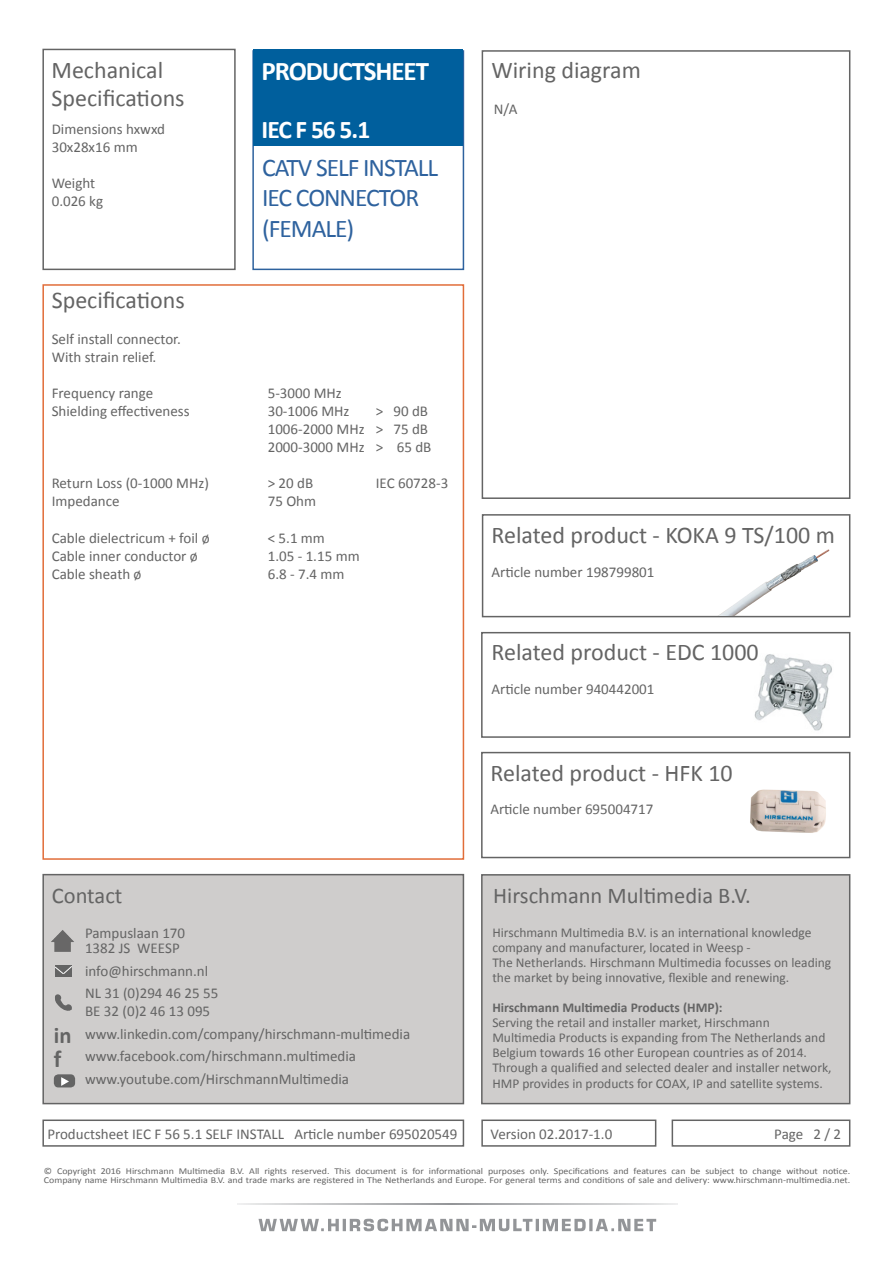
<style>
.page{position:relative;width:893px;height:1263px;background:#fff}
.page>*{position:absolute;margin:0;border:0;box-sizing:border-box;transform-origin:0 0}
.t1{font:700 27px "Calibri";letter-spacing:-.04em;color:#fff}
.t2{font:25.5px/30.6px "Calibri";letter-spacing:-.04em;color:#2e629e}
.t3{font:700 25.5px "Calibri";color:#fff}
.t4{font:24px "Calibri";color:#646464}
.t5{font:700 24px "Calibri";color:#646464}
.t6{font:700 22.95px "Calibri";color:#646464}
.t7{font:22.5px "Calibri";color:#646464}
.t8{font:15px/22.5px "Calibri";color:#646464}
.t9{font:13.5px/15.3px "Calibri";color:#646464}
.t10{font:700 13.5px "Calibri";color:#646464}
.t11{font:9px/9px "Calibri";color:#646464;scale:1.1 1}
</style>
<div class="page">
<div style="left:43px;top:875px;width:420px;height:228px;background:#cfcdcc"></div>
<img style="left:51px;top:930px;width:23px;height:22px">
<div style="left:42px;top:874px;width:422px;height:230px;border:2px solid #646464"></div>
<div style="left:481px;top:874px;width:369px;height:230px;background:#cfcdcc;border:2px solid #646464"></div>
<div style="left:42px;top:284px;width:422px;height:576px;border:2px solid #e16d39"></div>
<hr style="left:237px;top:1203px;width:441px;height:2px;background:#939598">
<svg style="left:259px;top:1219px;width:397px;height:12px"></svg>
<div style="left:42px;top:1119px;width:422px;height:28px;border:2px solid #646464"></div>
<div style="left:481px;top:1119px;width:175px;height:28px;border:2px solid #646464"></div>
<div style="left:672px;top:1119px;width:178px;height:28px;border:2px solid #646464"></div>
<div style="left:252px;top:50px;width:212px;height:220px;border:2px solid #2e629e"></div>
<div style="left:253px;top:49px;width:210px;height:97px;background:#005f9d"></div>
<div style="left:42px;top:49px;width:194px;height:221px;border:2px solid #646464"></div>
<div style="left:54px;top:1074px;width:21px;height:13px;background:#646464;border-radius:4px"></div>
<svg style="left:59px;top:1077px;width:13px;height:11px"></svg>
<div style="left:55px;top:965px;width:17px;height:11px;background:#646464"></div>
<svg style="left:55px;top:966px;width:17px;height:8px"></svg>
<svg style="left:55px;top:994px;width:17px;height:17px"></svg>
<div style="left:482px;top:514px;width:368px;height:103px;border:2px solid #646464"></div>
<div style="left:481px;top:752px;width:369px;height:106px;border:2px solid #646464"></div>
<div style="left:481px;top:632px;width:369px;height:106px;border:2px solid #646464"></div>
<img style="left:754px;top:654px;width:78px;height:77px">
<img style="left:717px;top:549px;width:115px;height:67px">
<img style="left:750px;top:789px;width:76px;height:44px">
<div style="left:482px;top:50px;width:368px;height:449px;border:2px solid #646464"></div>
<p class="t4" style="left:51px;top:53px;width:113px">Mechanical</p>
<p class="t4" style="left:491px;top:53px;width:151px">Wiring diagram</p>
<p class="t4" style="left:51px;top:82px;width:135px">Specifications</p>
<p class="t8" style="left:52px;top:120px;width:115px;line-height:18px">Dimensions hxwxd<br>30x28x16 mm</p>
<p class="t8" style="left:52px;top:174px;width:53px;line-height:18px">Weight<br>0.026 kg</p>
<p class="t1" style="left:262px;top:52px;width:169px">PRODUCTSHEET</p>
<p class="t8" style="left:494px;top:98px;width:25px">N/A</p>
<p class="t3" style="left:262px;top:112px;width:110px">IEC F 56 5.1</p>
<p class="t2" style="left:262px;top:151px;width:178px">CATV SELF INSTALL<br>IEC CONNECTOR (FEMALE)</p>
<p class="t4" style="left:52px;top:284px;width:135px">Specifications</p>
<p class="t8" style="left:52px;top:328px;width:131px">Self install connector.</p>
<p class="t8" style="left:52px;top:346px;width:106px">With strain relief.</p>
<p class="t8" style="left:52px;top:382px;width:103px">Frequency range</p>
<p class="t8" style="left:268px;top:382px;width:76px">5-3000 MHz</p>
<p class="t8" style="left:52px;top:400px;width:139px">Shielding effectiveness</p>
<p class="t8" style="left:268px;top:400px;width:83px">30-1006 MHz</p>
<p class="t8" style="left:376px;top:400px;width:54px">&gt; 90 dB</p>
<p class="t8" style="left:268px;top:418px;width:162px">1006-2000 MHz &gt; 75 dB</p>
<p class="t8" style="left:268px;top:436px;width:165px">2000-3000 MHz &gt; 65 dB</p>
<p class="t8" style="left:52px;top:472px;width:159px">Return Loss (0-1000 MHz)</p>
<p class="t8" style="left:268px;top:472px;width:47px">&gt; 20 dB</p>
<p class="t8" style="left:376px;top:472px;width:74px">IEC 60728-3</p>
<p class="t8" style="left:52px;top:490px;width:69px">Impedance</p>
<p class="t8" style="left:268px;top:490px;width:50px">75 Ohm</p>
<p class="t8" style="left:52px;top:526px;width:159px">Cable dielectricum + foil ø</p>
<p class="t8" style="left:268px;top:526px;width:59px">&lt; 5.1 mm</p>
<p class="t8" style="left:52px;top:544px;width:148px">Cable inner conductor ø</p>
<p class="t8" style="left:268px;top:544px;width:93px">1.05 - 1.15 mm</p>
<p class="t8" style="left:52px;top:562px;width:91px">Cable sheath ø</p>
<p class="t8" style="left:268px;top:562px;width:78px">6.8 - 7.4 mm</p>
<p class="t7" style="left:52px;top:880px;width:72px">Contact</p>
<p class="t6" style="left:54px;top:1019px;width:19px">in</p>
<p class="t5" style="left:54px;top:1042px;width:9px">f</p>
<p class="t8" style="left:85px;top:925px;width:102px;line-height:15px">Pampuslaan 170<br>1382 JS WEESP</p>
<p class="t8" style="left:85px;top:959px;width:135px">info@hirschmann.nl<br>NL 31 (0)294 46 25 55</p>
<p class="t8" style="left:85px;top:1000px;width:327px">BE 32 (0)2 46 13 095 www.linkedin.com/company/hirschmann-multimedia www.facebook.com/hirschmann.multimedia</p>
<p class="t8" style="left:85px;top:1067px;width:266px">www.youtube.com/HirschmannMultimedia</p>
<p class="t4" style="left:491px;top:518px;width:345px">Related product - KOKA 9 TS/100 m</p>
<p class="t8" style="left:491px;top:560px;width:165px">Article number 198799801</p>
<p class="t4" style="left:491px;top:635px;width:269px">Related product - EDC 1000</p>
<p class="t8" style="left:491px;top:678px;width:165px">Article number 940442001</p>
<p class="t4" style="left:490px;top:756px;width:244px">Related product - HFK 10</p>
<p class="t8" style="left:490px;top:797px;width:165px">Article number 695004717</p>
<p class="t7" style="left:493px;top:880px;width:259px">Hirschmann Multimedia B.V.</p>
<p class="t9" style="left:492px;top:925px;width:340px">Hirschmann Multimedia B.V. is an international knowledge company and manufacturer, located in Weesp -<br>The Netherlands. Hirschmann Multimedia focusses on leading the market by being innovative, flexible and renewing.</p>
<p class="t10" style="left:492px;top:998px;width:232px">Hirschmann Multimedia Products (HMP):</p>
<p class="t9" style="left:492px;top:1015px;width:341px">Serving the retail and installer market, Hirschmann Multimedia Products is expanding from The Netherlands and Belgium towards 16 other European countries as of 2014.<br>Through a qualified and selected dealer and installer network, HMP provides in products for COAX, IP and satellite systems.</p>
<p class="t8" style="left:47px;top:1122px;width:412px">Productsheet IEC F 56 5.1 SELF INSTALL Article number 695020549</p>
<p class="t8" style="left:491px;top:1122px;width:123px">Version 02.2017-1.0</p>
<p class="t8" style="left:774px;top:1122px;width:68px">Page 2 / 2</p>
<p class="t11" style="left:44px;top:1166px;width:735px">© Copyright 2016 Hirschmann Multimedia B.V. All rights reserved. This document is for informational purposes only. Specifications and features can be subject to change without notice.<br>Company name Hirschmann Multimedia B.V. and trade marks are registered in The Netherlands and Europe. For general terms and conditions of sale and delivery: www.hirschmann-multimedia.net.</p>
</div>
